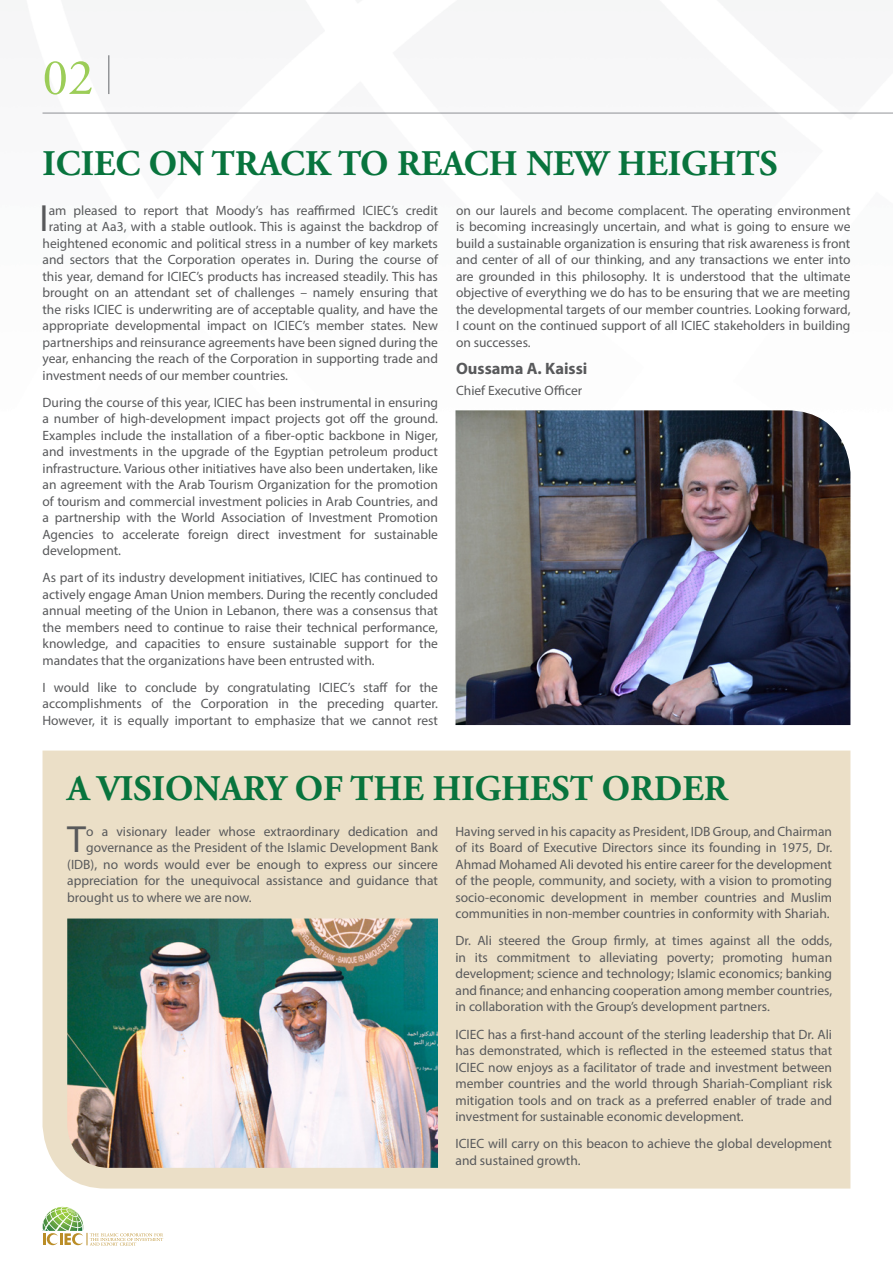
<style>
.page{position:relative;width:893px;height:1263px;background:#fff}
.page>*{position:absolute;margin:0;border:0;box-sizing:border-box;transform-origin:0 0}
.t1{font:51px "Adobe Garamond Pro";color:#8dc63f}
.t2{font:37.95px "Myriad Pro";color:#58595b}
.t3{font:700 36px "Adobe Garamond Pro";color:#08743d}
.t4{font:700 16.5px "Myriad Pro";color:#58595b}
.t5{font:13.5px/16.5px "Myriad Pro";color:#58595b;text-align:justify}
</style>
<div class="page">
<svg style="left:43px;top:1207px;width:120px;height:39px"></svg>
<hr style="left:43px;top:113px;width:850px;height:1px;background:#939598">
<hr style="left:108px;top:55px;width:2px;height:39px;background:#939598">
<div style="left:43px;top:750px;width:807px;height:438px;background:#ebdfc7"></div>
<img style="left:455px;top:410px;width:395px;height:315px">
<img style="left:67px;top:918px;width:371px;height:250px">
<h1 class="t1" style="left:43px;top:47px;width:52px">02</h1>
<h3 class="t3" style="left:43px;top:143px;width:737px">ICIEC ON TRACK TO REACH NEW HEIGHTS</h3>
<h2 class="t2" style="left:40px;top:195px;width:11px">I</h2>
<p class="t5" style="left:49px;top:202px;width:391px">am pleased to report that Moody’s has reaffirmed ICIEC’s credit</p>
<p class="t5" style="left:456px;top:202px;width:396px">on our laurels and become complacent. The operating environment is becoming increasingly uncertain, and what is going to ensure we build a sustainable organization is ensuring that risk awareness is front and center of all of our thinking, and any transactions we enter into are grounded in this philosophy. It is understood that the ultimate objective of everything we do has to be ensuring that we are meeting the developmental targets of our member countries. Looking forward, I count on the continued support of all ICIEC stakeholders in building on successes.</p>
<p class="t4" style="left:456px;top:357px;width:133px">Oussama A. Kaissi</p>
<p class="t5" style="left:456px;top:381px;width:128px">Chief Executive Officer</p>
<p class="t5" style="left:49px;top:218px;width:391px">rating at Aa3, with a stable outlook. This is against the backdrop of</p>
<p class="t5" style="left:43px;top:235px;width:397px">heightened economic and political stress in a number of key markets</p>
<p class="t5" style="left:43px;top:251px;width:397px">and sectors that the Corporation operates in. During the course of</p>
<p class="t5" style="left:43px;top:268px;width:397px">this year, demand for ICIEC’s products has increased steadily. This has</p>
<p class="t5" style="left:43px;top:284px;width:397px">brought on an attendant set of challenges – namely ensuring that</p>
<p class="t5" style="left:43px;top:301px;width:397px">the risks ICIEC is underwriting are of acceptable quality, and have the</p>
<p class="t5" style="left:43px;top:317px;width:397px">appropriate developmental impact on ICIEC’s member states. New</p>
<p class="t5" style="left:43px;top:334px;width:397px">partnerships and reinsurance agreements have been signed during the</p>
<p class="t5" style="left:43px;top:350px;width:397px">year, enhancing the reach of the Corporation in supporting trade and</p>
<p class="t5" style="left:43px;top:367px;width:247px">investment needs of our member countries.</p>
<p class="t5" style="left:43px;top:394px;width:397px">During the course of this year, ICIEC has been instrumental in ensuring a number of high-development impact projects got off the ground.<br>Examples include the installation of a fiber-optic backbone in Niger, and investments in the upgrade of the Egyptian petroleum product infrastructure. Various other initiatives have also been undertaken, like an agreement with the Arab Tourism Organization for the promotion of tourism and commercial investment policies in Arab Countries, and a partnership with the World Association of Investment Promotion Agencies to accelerate foreign direct investment for sustainable development.</p>
<p class="t5" style="left:43px;top:569px;width:397px">As part of its industry development initiatives, ICIEC has continued to actively engage Aman Union members. During the recently concluded annual meeting of the Union in Lebanon, there was a consensus that the members need to continue to raise their technical performance, knowledge, and capacities to ensure sustainable support for the mandates that the organizations have been entrusted with.</p>
<p class="t5" style="left:43px;top:679px;width:397px">I would like to conclude by congratulating ICIEC’s staff for the accomplishments of the Corporation in the preceding quarter.<br>However, it is equally important to emphasize that we cannot rest</p>
<h3 class="t3" style="left:67px;top:768px;width:662px">A VISIONARY OF THE HIGHEST ORDER</h3>
<h2 class="t2" style="left:67px;top:816px;width:20px">T</h2>
<p class="t5" style="left:86px;top:823px;width:353px">o a visionary leader whose extraordinary dedication and</p>
<p class="t5" style="left:455px;top:823px;width:378px">Having served in his capacity as President, IDB Group, and Chairman of its Board of Executive Directors since its founding in 1975, Dr.<br>Ahmad Mohamed Ali devoted his entire career for the development of the people, community, and society, with a vision to promoting socio-economic development in member countries and Muslim communities in non-member countries in conformity with Shariah.</p>
<p class="t5" style="left:455px;top:932px;width:378px">Dr. Ali steered the Group firmly, at times against all the odds, in its commitment to alleviating poverty; promoting human development; science and technology; Islamic economics; banking and finance; and enhancing cooperation among member countries, in collaboration with the Group’s development partners.</p>
<p class="t5" style="left:455px;top:1025px;width:378px">ICIEC has a first-hand account of the sterling leadership that Dr. Ali has demonstrated, which is reflected in the esteemed status that ICIEC now enjoys as a facilitator of trade and investment between member countries and the world through Shariah-Compliant risk mitigation tools and on track as a preferred enabler of trade and investment for sustainable economic development.</p>
<p class="t5" style="left:455px;top:1135px;width:378px">ICIEC will carry on this beacon to achieve the global development and sustained growth.</p>
<p class="t5" style="left:86px;top:839px;width:353px">governance as the President of the Islamic Development Bank</p>
<p class="t5" style="left:67px;top:856px;width:372px">(IDB), no words would ever be enough to express our sincere</p>
<p class="t5" style="left:67px;top:872px;width:372px">appreciation for the unequivocal assistance and guidance that</p>
<p class="t5" style="left:67px;top:889px;width:186px">brought us to where we are now.</p>
</div>
